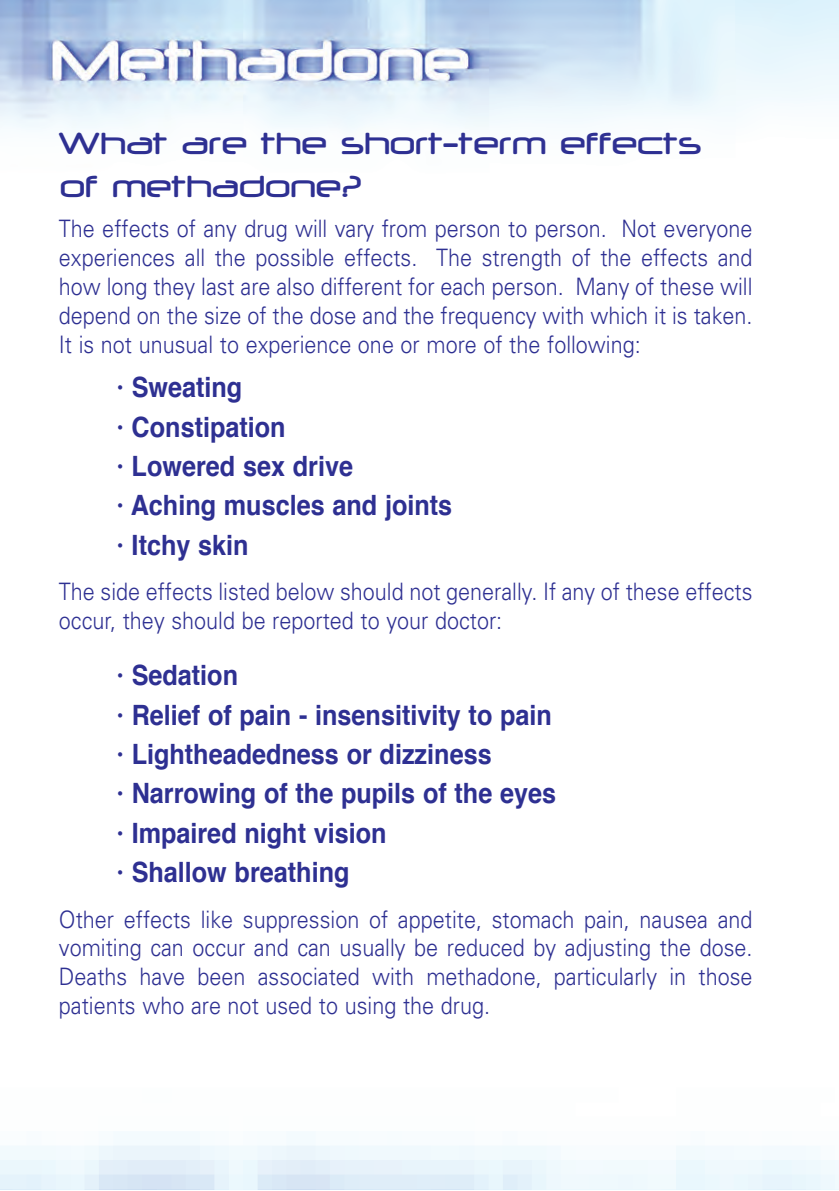
<style>
.page{position:relative;width:839px;height:1191px;background:#fff}
.page>*{position:absolute;margin:0;border:0;box-sizing:border-box;transform-origin:0 0}
.t1{font:500 36px/43.2px "Neuropol";color:#2e3092}
.t2{font:700 28px/39.2px "Helvetica";color:#2e3092;scale:.9 1}
.t3{font:300 24px/28.8px "Univers";color:#2e3092;text-align:justify;scale:.9 1}
</style>
<div class="page">
<img style="left:0;top:0;width:839px;height:131px">
<h1 class="t1" style="left:59px;top:120px;width:643px">What are the short-term effects of methadone?</h1>
<p class="t3" style="left:59px;top:217px;width:772px">The effects of any drug will vary from person to person. Not everyone experiences all the possible effects. The strength of the effects and how long they last are also different for each person. Many of these will depend on the size of the dose and the frequency with which it is taken.<br>It is not unusual to experience one or more of the following:</p>
<p class="t2" style="left:117px;top:370px;width:374px">· Sweating<br>· Constipation<br>· Lowered sex drive<br>· Aching muscles and joints · Itchy skin</p>
<p class="t3" style="left:59px;top:580px;width:772px">The side effects listed below should not generally. If any of these effects occur, they should be reported to your doctor:</p>
<p class="t2" style="left:117px;top:658px;width:489px">· Sedation<br>· Relief of pain - insensitivity to pain · Lightheadedness or dizziness<br>· Narrowing of the pupils of the eyes · Impaired night vision<br>· Shallow breathing</p>
<p class="t3" style="left:59px;top:907px;width:772px">Other effects like suppression of appetite, stomach pain, nausea and vomiting can occur and can usually be reduced by adjusting the dose.<br>Deaths have been associated with methadone, particularly in those patients who are not used to using the drug.</p>
</div>
